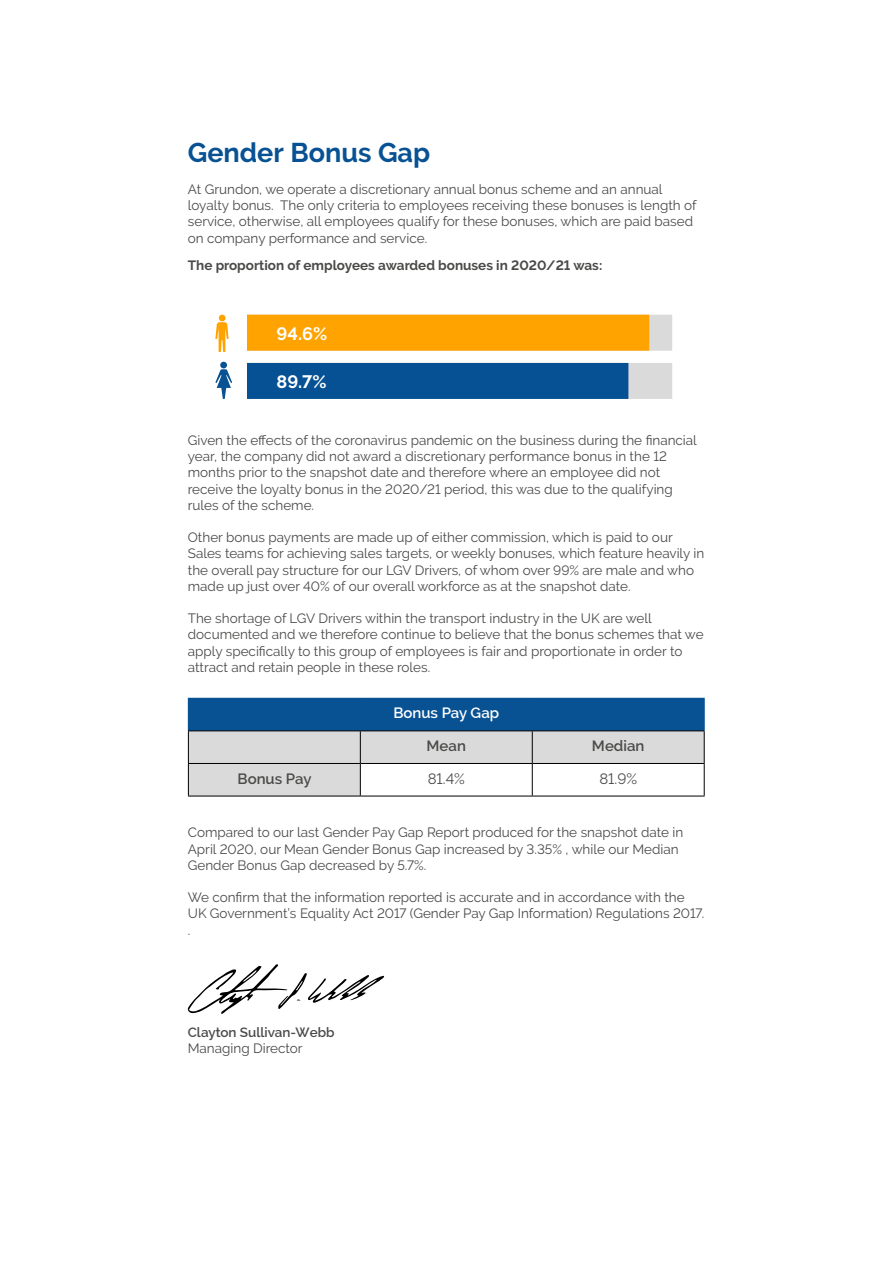
<style>
.page{position:relative;width:893px;height:1263px;background:#fff}
.page>*{position:absolute;margin:0;border:0;box-sizing:border-box;transform-origin:0 0}
.t1{font:700 27px "Raleway";color:#085294}
.t2{font:700 18px "Raleway";color:#fff}
.t3{font:600 15px "Raleway";color:#4a4a49}
.t4{font:600 15px "Raleway";color:#fff}
.t5{font:15px "Raleway";color:#4a4a49}
.t6{font:13.5px/16.2px "Raleway";color:#4a4a49}
.t7{font:700 13.5px "Raleway";color:#4a4a49}
.t8{font:600 13.5px "Raleway";color:#4a4a49}
</style>
<div class="page">
<svg style="left:187px;top:964px;width:197px;height:50px"></svg>
<svg style="left:243px;top:970px;width:13px;height:11px"></svg>
<svg style="left:296px;top:981px;width:6px;height:9px"></svg>
<svg style="left:247px;top:315px;width:425px;height:36px;background:#f0b855"></svg>
<div style="left:265px;top:315px;width:366px;height:36px;background:#ffa300"></div>
<svg style="left:247px;top:363px;width:425px;height:36px;background:#799bb9"></svg>
<div style="left:265px;top:363px;width:345px;height:36px;background:#055193"></div>
<div style="left:219px;top:315px;width:7px;height:6px;background:#ffa300;border-radius:50%"></div>
<svg style="left:215px;top:322px;width:14px;height:30px"></svg>
<div style="left:220px;top:362px;width:7px;height:6px;background:#085294;border-radius:50%"></div>
<svg style="left:215px;top:369px;width:17px;height:30px"></svg>
<div style="left:188px;top:698px;width:516px;height:33px;background:#085294"></div>
<svg style="left:189px;top:731px;width:515px;height:65px"></svg>
<hr style="left:532px;top:698px;width:173px;height:1px;background:#085294">
<hr style="left:704px;top:699px;width:1px;height:31px;background:#085294">
<hr style="left:188px;top:730px;width:172px;height:1px;background:#000">
<hr style="left:188px;top:731px;width:1px;height:32px;background:#000">
<hr style="left:360px;top:730px;width:172px;height:1px;background:#000">
<hr style="left:360px;top:731px;width:1px;height:32px;background:#000">
<hr style="left:532px;top:730px;width:173px;height:1px;background:#000">
<hr style="left:532px;top:731px;width:1px;height:32px;background:#000">
<hr style="left:704px;top:731px;width:1px;height:32px;background:#000">
<hr style="left:188px;top:763px;width:172px;height:1px;background:#000">
<hr style="left:188px;top:764px;width:1px;height:32px;background:#000">
<hr style="left:360px;top:763px;width:172px;height:1px;background:#000">
<hr style="left:360px;top:764px;width:1px;height:32px;background:#000">
<hr style="left:532px;top:763px;width:173px;height:1px;background:#000">
<hr style="left:532px;top:764px;width:1px;height:32px;background:#000">
<hr style="left:704px;top:764px;width:1px;height:32px;background:#000">
<hr style="left:188px;top:796px;width:172px;height:1px;background:#000">
<hr style="left:360px;top:796px;width:172px;height:1px;background:#000">
<hr style="left:532px;top:796px;width:173px;height:1px;background:#000">
<h1 class="t1" style="left:188px;top:137px;width:244px">Gender Bonus Gap</h1>
<p class="t6" style="left:188px;top:181px;width:510px">At Grundon, we operate a discretionary annual bonus scheme and an annual loyalty bonus. The only criteria to employees receiving these bonuses is length of service, otherwise, all employees qualify for these bonuses, which are paid based on company performance and service.</p>
<p class="t7" style="left:188px;top:257px;width:416px">The proportion of employees awarded bonuses in 2020/21 was:</p>
<h2 class="t2" style="left:277px;top:323px;width:52px">94.6%</h2>
<h2 class="t2" style="left:277px;top:372px;width:51px">89.7%</h2>
<p class="t6" style="left:188px;top:432px;width:511px">Given the effects of the coronavirus pandemic on the business during the financial year, the company did not award a discretionary performance bonus in the 12 months prior to the snapshot date and therefore where an employee did not receive the loyalty bonus in the 2020/21 period, this was due to the qualifying rules of the scheme.</p>
<p class="t6" style="left:188px;top:529px;width:518px">Other bonus payments are made up of either commission, which is paid to our Sales teams for achieving sales targets, or weekly bonuses, which feature heavily in the overall pay structure for our LGV Drivers, of whom over 99% are male and who made up just over 40% of our overall workforce as at the snapshot date.</p>
<p class="t6" style="left:188px;top:610px;width:517px">The shortage of LGV Drivers within the transport industry in the UK are well documented and we therefore continue to believe that the bonus schemes that we apply specifically to this group of employees is fair and proportionate in order to attract and retain people in these roles.</p>
<p class="t4" style="left:393px;top:704px;width:107px">Bonus Pay Gap</p>
<p class="t3" style="left:427px;top:737px;width:41px">Mean</p>
<p class="t3" style="left:592px;top:737px;width:54px">Median</p>
<p class="t3" style="left:238px;top:770px;width:75px">Bonus Pay</p>
<p class="t5" style="left:428px;top:769px;width:39px">81.4%</p>
<p class="t5" style="left:599px;top:769px;width:39px">81.9%</p>
<p class="t6" style="left:188px;top:824px;width:497px">Compared to our last Gender Pay Gap Report produced for the snapshot date in<br>April 2020, our Mean Gender Bonus Gap increased by 3.35% , while our Median<br>Gender Bonus Gap decreased by 5.7%.</p>
<p class="t6" style="left:188px;top:889px;width:518px">We confirm that the information reported is accurate and in accordance with the<br>UK Government’s Equality Act 2017 (Gender Pay Gap Information) Regulations 2017. .</p>
<p class="t8" style="left:188px;top:1024px;width:148px">Clayton Sullivan-Webb</p>
<p class="t6" style="left:188px;top:1040px;width:116px">Managing Director</p>
</div>
